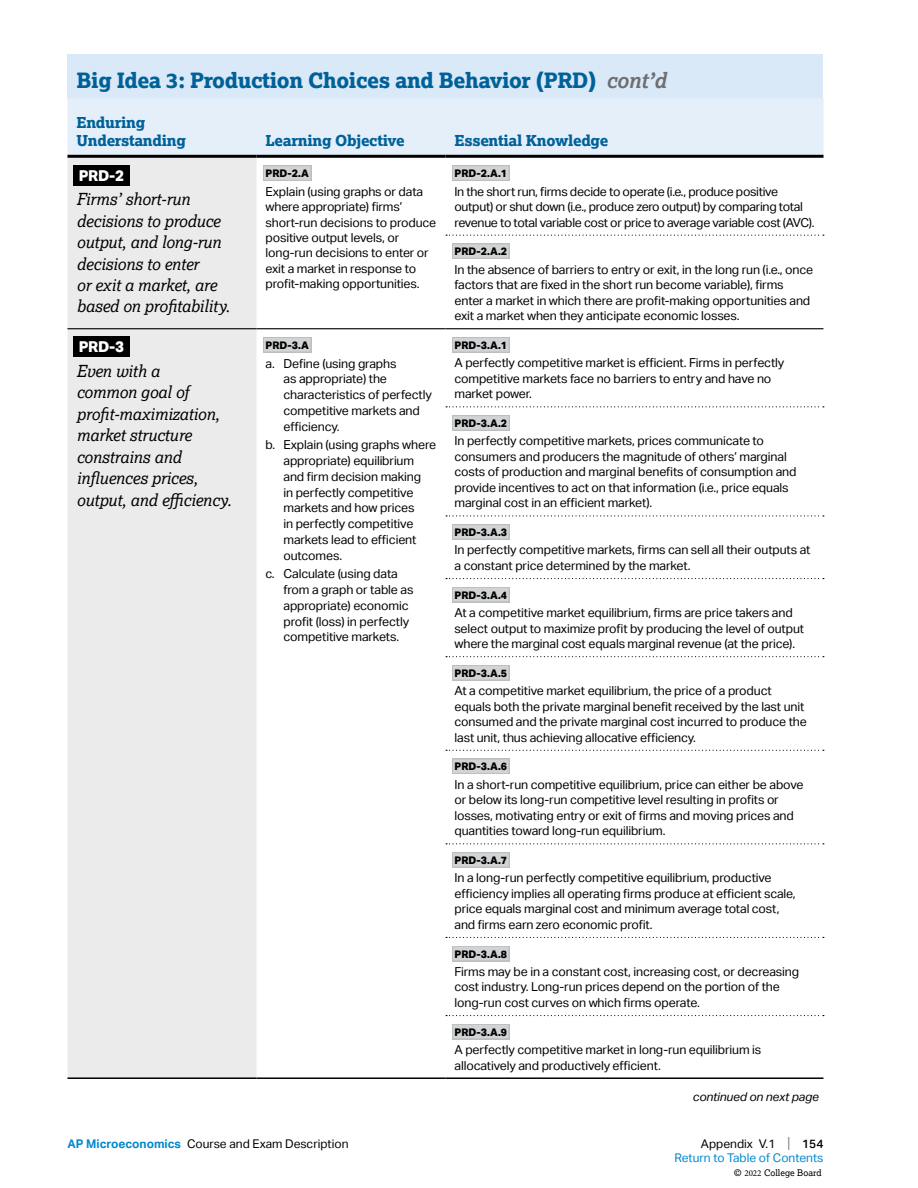
<style>
.page{position:relative;width:918px;height:1188px;background:#fff}
.page>*{position:absolute;margin:0;border:0;box-sizing:border-box;transform-origin:0 0}
.t1{font:800 21px "Lexia";letter-spacing:-.02em;color:#006199}
.t2{font:italic 16.5px/21.5px "Lexia";letter-spacing:-.01em;color:#000}
.t3{font:800 15px/18px "Lexia";letter-spacing:-.02em;color:#006199}
.t4{font:800 15px "Aktiv Grotesk";letter-spacing:-.02em;color:#fff}
.t5{font:12.3px/15.5px "Aktiv Grotesk";letter-spacing:-.01em;color:#000}
.t6{font:12px "Aktiv Grotesk";color:#000}
.t7{font:12px "Aktiv Grotesk";color:#0088ce}
.t8{font:italic 12px "Aktiv Grotesk";letter-spacing:-.01em;color:#000}
.t9{font:800 10.5px "Aktiv Grotesk";color:#000}
.t10{font:9px "Lexia";color:#000}
.s1{font-weight:700;font-style:italic;color:#6d6e71}
.s2{font-weight:700;color:#0088ce}
.s3{font-size:15px;color:#808285}
.s4{font-weight:500}
.s5{font-family:"Minion Pro"}
</style>
<div class="page">
<div style="left:68px;top:54px;width:756px;height:44px;background:#dae9f7"></div>
<div style="left:68px;top:98px;width:756px;height:57px;background:#e5eff9"></div>
<div style="left:68px;top:158px;width:188px;height:919px;background:#ebebec"></div>
<hr style="left:68px;top:155px;width:188px;height:3px;background:#000">
<hr style="left:256px;top:155px;width:190px;height:3px;background:#000">
<hr style="left:446px;top:155px;width:378px;height:3px;background:#000">
<hr style="left:68px;top:1077px;width:188px;height:2px;background:#000">
<hr style="left:256px;top:1077px;width:190px;height:2px;background:#000">
<hr style="left:446px;top:1077px;width:378px;height:2px;background:#000">
<svg style="left:446px;top:235px;width:378px;height:1px"></svg>
<hr style="left:68px;top:328px;width:188px;height:1px;background:#000">
<hr style="left:256px;top:328px;width:190px;height:1px;background:#000">
<hr style="left:446px;top:328px;width:378px;height:1px;background:#000">
<svg style="left:446px;top:406px;width:378px;height:1px"></svg>
<svg style="left:446px;top:515px;width:378px;height:1px"></svg>
<svg style="left:446px;top:578px;width:378px;height:1px"></svg>
<svg style="left:446px;top:656px;width:378px;height:1px"></svg>
<svg style="left:446px;top:750px;width:378px;height:1px"></svg>
<svg style="left:446px;top:843px;width:378px;height:1px"></svg>
<svg style="left:446px;top:1015px;width:378px;height:1px"></svg>
<svg style="left:446px;top:937px;width:378px;height:1px"></svg>
<div style="left:74px;top:165px;width:56px;height:21px;background:#000"></div>
<div style="left:263px;top:165px;width:48px;height:16px;background:#bcbec0"></div>
<div style="left:264px;top:166px;width:46px;height:14px;background:#d1d3d4"></div>
<div style="left:452px;top:165px;width:58px;height:16px;background:#bcbec0"></div>
<div style="left:453px;top:166px;width:56px;height:14px;background:#d1d3d4"></div>
<div style="left:452px;top:243px;width:58px;height:16px;background:#bcbec0"></div>
<div style="left:453px;top:244px;width:56px;height:14px;background:#d1d3d4"></div>
<div style="left:74px;top:337px;width:56px;height:20px;background:#000"></div>
<div style="left:263px;top:337px;width:48px;height:16px;background:#bcbec0"></div>
<div style="left:264px;top:338px;width:46px;height:14px;background:#d1d3d4"></div>
<div style="left:452px;top:337px;width:58px;height:16px;background:#bcbec0"></div>
<div style="left:453px;top:338px;width:56px;height:14px;background:#d1d3d4"></div>
<div style="left:452px;top:415px;width:58px;height:16px;background:#bcbec0"></div>
<div style="left:453px;top:416px;width:56px;height:14px;background:#d1d3d4"></div>
<div style="left:452px;top:524px;width:58px;height:16px;background:#bcbec0"></div>
<div style="left:453px;top:525px;width:56px;height:14px;background:#d1d3d4"></div>
<div style="left:452px;top:587px;width:58px;height:15px;background:#bcbec0"></div>
<div style="left:453px;top:588px;width:56px;height:13px;background:#d1d3d4"></div>
<div style="left:452px;top:665px;width:58px;height:16px;background:#c6c8c9"></div>
<div style="left:453px;top:666px;width:56px;height:13px;background:#d1d3d4"></div>
<div style="left:452px;top:758px;width:58px;height:16px;background:#c5c7c8"></div>
<div style="left:453px;top:760px;width:56px;height:13px;background:#d1d3d4"></div>
<div style="left:452px;top:852px;width:58px;height:16px;background:#bcbec0"></div>
<div style="left:453px;top:853px;width:56px;height:14px;background:#d1d3d4"></div>
<div style="left:452px;top:946px;width:58px;height:15px;background:#bcbec0"></div>
<div style="left:453px;top:947px;width:56px;height:13px;background:#d1d3d4"></div>
<div style="left:452px;top:1024px;width:58px;height:15px;background:#bcbec0"></div>
<div style="left:453px;top:1025px;width:56px;height:13px;background:#d1d3d4"></div>
<h1 class="t1" style="left:76px;top:67px;width:591px">Big Idea 3: Production Choices and Behavior (PRD) <span class="s1">cont’d</span></h1>
<p class="t3" style="left:76px;top:113px;width:111px">Enduring<br>Understanding</p>
<p class="t3" style="left:266px;top:131px;width:141px">Learning Objective</p>
<p class="t3" style="left:454px;top:131px;width:155px">Essential Knowledge</p>
<p class="t4" style="left:79px;top:166px;width:47px">PRD-2</p>
<h2 class="t2" style="left:76px;top:188px;width:155px">Firms’ short-run decisions to produce output, and long-run decisions to enter<br>or exit a market, are based on profitability.</h2>
<p class="t4" style="left:79px;top:338px;width:47px">PRD-3</p>
<h2 class="t2" style="left:76px;top:360px;width:157px">Even with a<br>common goal of profit-maximization, market structure constrains and influences prices, output, and efficiency.</h2>
<p class="t9" style="left:266px;top:167px;width:45px">PRD-2.A</p>
<p class="t5" style="left:266px;top:184px;width:172px">Explain (using graphs or data where appropriate) firms’ short-run decisions to produce positive output levels, or long-run decisions to enter or exit a market in response to profit-making opportunities.</p>
<p class="t9" style="left:266px;top:338px;width:45px">PRD-3.A</p>
<p class="t5" style="left:284px;top:355px;width:150px;text-indent:-18px">a. Define (using graphs<br>as appropriate) the characteristics of perfectly competitive markets and efficiency.</p>
<p class="t5" style="left:284px;top:437px;width:154px;text-indent:-18px">b. Explain (using graphs where appropriate) equilibrium and firm decision making<br>in perfectly competitive markets and how prices<br>in perfectly competitive markets lead to efficient outcomes.</p>
<p class="t5" style="left:284px;top:566px;width:131px;text-indent:-18px">c. Calculate (using data from a graph or table as appropriate) economic profit (loss) in perfectly competitive markets.</p>
<p class="t9" style="left:454px;top:167px;width:54px">PRD-2.A.1</p>
<p class="t5" style="left:454px;top:184px;width:361px">In the short run, firms decide to operate (i.e., produce positive output) or shut down (i.e., produce zero output) by comparing total revenue to total variable cost or price to average variable cost (AVC).</p>
<p class="t9" style="left:454px;top:245px;width:54px">PRD-2.A.2</p>
<p class="t5" style="left:454px;top:262px;width:360px">In the absence of barriers to entry or exit, in the long run (i.e., once factors that are fixed in the short run become variable), firms enter a market in which there are profit-making opportunities and exit a market when they anticipate economic losses.</p>
<p class="t9" style="left:454px;top:338px;width:54px">PRD-3.A.1</p>
<p class="t5" style="left:454px;top:355px;width:331px">A perfectly competitive market is efficient. Firms in perfectly competitive markets face no barriers to entry and have no market power.</p>
<p class="t9" style="left:454px;top:417px;width:54px">PRD-3.A.2</p>
<p class="t5" style="left:454px;top:433px;width:344px">In perfectly competitive markets, prices communicate to consumers and producers the magnitude of others’ marginal costs of production and marginal benefits of consumption and provide incentives to act on that information (i.e., price equals marginal cost in an efficient market).</p>
<p class="t9" style="left:454px;top:526px;width:54px">PRD-3.A.3</p>
<p class="t5" style="left:454px;top:543px;width:358px">In perfectly competitive markets, firms can sell all their outputs at a constant price determined by the market.</p>
<p class="t9" style="left:454px;top:588px;width:54px">PRD-3.A.4</p>
<p class="t5" style="left:454px;top:605px;width:351px">At a competitive market equilibrium, firms are price takers and select output to maximize profit by producing the level of output where the marginal cost equals marginal revenue (at the price).</p>
<p class="t9" style="left:454px;top:666px;width:54px">PRD-3.A.5</p>
<p class="t5" style="left:454px;top:683px;width:354px">At a competitive market equilibrium, the price of a product equals both the private marginal benefit received by the last unit consumed and the private marginal cost incurred to produce the last unit, thus achieving allocative efficiency.</p>
<p class="t9" style="left:454px;top:760px;width:54px">PRD-3.A.6</p>
<p class="t5" style="left:454px;top:777px;width:351px">In a short-run competitive equilibrium, price can either be above or below its long-run competitive level resulting in profits or losses, motivating entry or exit of firms and moving prices and quantities toward long-run equilibrium.</p>
<p class="t9" style="left:454px;top:854px;width:54px">PRD-3.A.7</p>
<p class="t5" style="left:454px;top:870px;width:343px">In a long-run perfectly competitive equilibrium, productive efficiency implies all operating firms produce at efficient scale, price equals marginal cost and minimum average total cost, and firms earn zero economic profit.</p>
<p class="t9" style="left:454px;top:947px;width:54px">PRD-3.A.8</p>
<p class="t5" style="left:454px;top:964px;width:346px">Firms may be in a constant cost, increasing cost, or decreasing cost industry. Long-run prices depend on the portion of the long-run cost curves on which firms operate.</p>
<p class="t9" style="left:454px;top:1025px;width:54px">PRD-3.A.9</p>
<p class="t5" style="left:454px;top:1042px;width:308px">A perfectly competitive market in long-run equilibrium is allocatively and productively efficient.</p>
<p class="t8" style="left:693px;top:1090px;width:128px">continued on next page</p>
<p class="t6" style="left:68px;top:1136px;width:283px"><span class="s2">AP Microeconomics</span> Course and Exam Description</p>
<p class="t6" style="left:701px;top:1136px;width:124px">Appendix V.1 <span class="s3">|</span> <span class="s4">154</span></p>
<p class="t7" style="left:674px;top:1151px;width:151px">Return to Table of Contents</p>
<p class="t10" style="left:734px;top:1167px;width:89px">© <span class="s5">2022</span> College Board</p>
</div>
